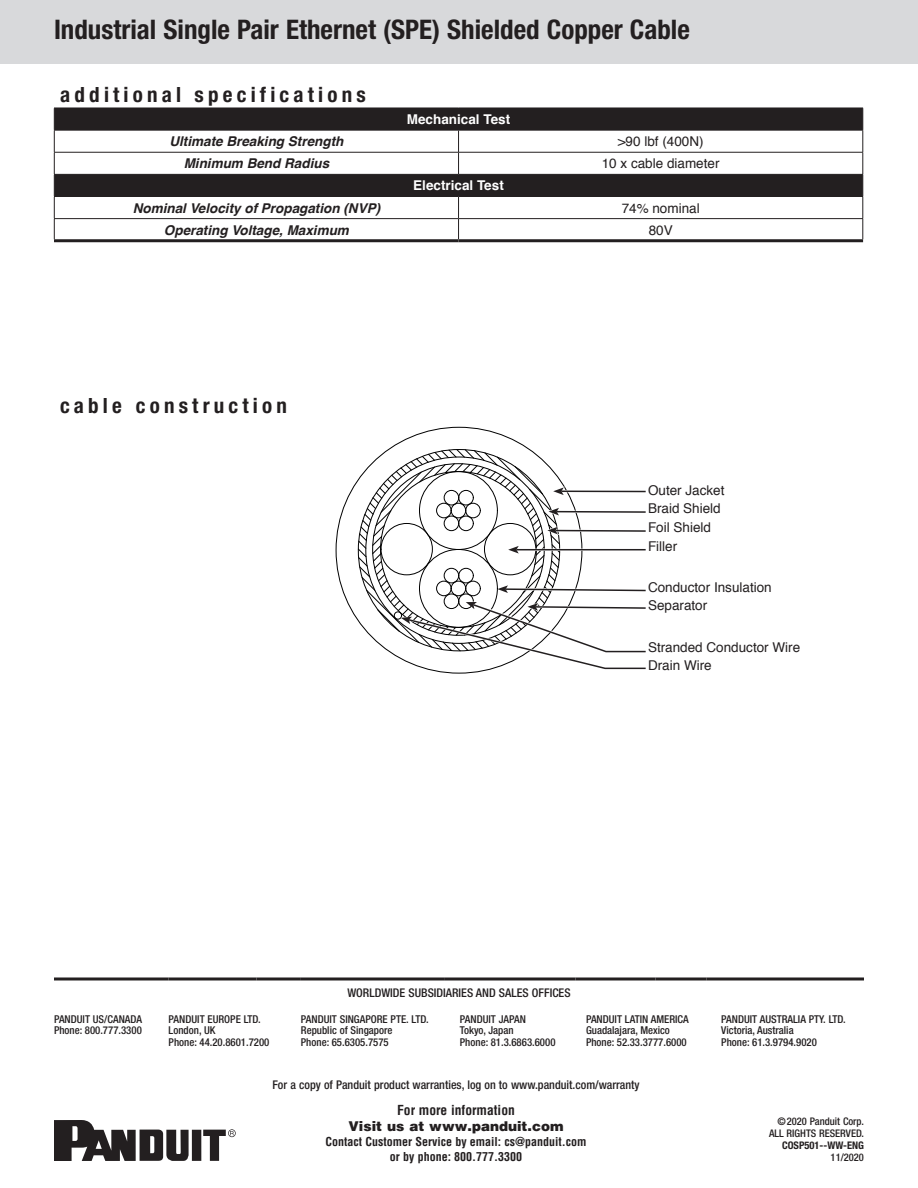
<style>
.page{position:relative;width:918px;height:1188px;background:#fff}
.page>*{position:absolute;margin:0;border:0;box-sizing:border-box;transform-origin:0 0}
.t1{font:700 condensed 27px "Helvetica Neue LT Std";color:#231f20}
.t2{font:700 condensed 21px "Helvetica Neue LT Std";letter-spacing:.2em;color:#231f20}
.t3{font:13.5px/18.9px "Helvetica";color:#231f20}
.t4{font:italic 700 13.5px "Helvetica";color:#231f20}
.t5{font:700 13.5px "Helvetica";color:#fff}
.t6{font:900 13.5px "Helvetica";color:#231f20}
.t7{font:700 condensed 13.5px "Helvetica";color:#231f20}
.t8{font:500 condensed 12px "Helvetica Neue LT Std";color:#231f20}
.t9{font:700 condensed 12px/15px "Helvetica";color:#231f20;text-align:center}
.t10{font:500 condensed 10.8px/11.7px "Helvetica Neue LT Std";color:#231f20}
.t11{font:500 condensed 10.5px/12px "Helvetica Neue LT Std";color:#231f20;text-align:right}
.t12{font:700 condensed 10.5px "Helvetica Neue LT Std";color:#231f20}
</style>
<div class="page">
<div style="left:0;top:0;width:918px;height:64px;background:#d8d9db"></div>
<svg style="left:55px;top:109px;width:808px;height:87px;fill:#231f20"></svg>
<hr style="left:54px;top:108px;width:405px;height:1px;background:#231f20">
<hr style="left:459px;top:108px;width:404px;height:1px;background:#231f20">
<hr style="left:54px;top:130px;width:405px;height:1px;background:#231f20">
<hr style="left:459px;top:130px;width:404px;height:1px;background:#231f20">
<hr style="left:54px;top:152px;width:405px;height:1px;background:#231f20">
<hr style="left:459px;top:152px;width:404px;height:1px;background:#231f20">
<svg style="left:458px;top:130px;width:1px;height:44px"></svg>
<hr style="left:54px;top:174px;width:405px;height:1px;background:#231f20">
<hr style="left:459px;top:174px;width:404px;height:1px;background:#231f20">
<hr style="left:54px;top:196px;width:405px;height:1px;background:#231f20">
<hr style="left:459px;top:196px;width:404px;height:1px;background:#231f20">
<hr style="left:54px;top:218px;width:405px;height:1px;background:#231f20">
<hr style="left:459px;top:218px;width:404px;height:1px;background:#231f20">
<svg style="left:458px;top:197px;width:1px;height:42px"></svg>
<hr style="left:54px;top:239px;width:405px;height:3px;background:#231f20">
<hr style="left:459px;top:239px;width:404px;height:3px;background:#231f20">
<svg style="left:54px;top:108px;width:1px;height:131px"></svg>
<svg style="left:863px;top:108px;width:1px;height:131px"></svg>
<hr style="left:54px;top:977px;width:115px;height:3px;background:#231f20">
<hr style="left:169px;top:977px;width:88px;height:3px;background:#231f20">
<hr style="left:256px;top:977px;width:45px;height:3px;background:#231f20">
<hr style="left:301px;top:977px;width:144px;height:3px;background:#231f20">
<hr style="left:445px;top:977px;width:131px;height:3px;background:#231f20">
<hr style="left:576px;top:977px;width:80px;height:3px;background:#231f20">
<hr style="left:656px;top:977px;width:50px;height:3px;background:#231f20">
<hr style="left:706px;top:977px;width:158px;height:3px;background:#231f20">
<svg style="left:54px;top:1120px;width:182px;height:41px"></svg>
<svg style="left:358px;top:449px;width:288px;height:221px"></svg>
<h1 class="t1" style="left:54px;top:13px;width:637px">Industrial Single Pair Ethernet (SPE) Shielded Copper Cable</h1>
<h2 class="t2" style="left:60px;top:82px;width:307px">additional specifications</h2>
<p class="t5" style="left:407px;top:108px;width:105px">Mechanical Test</p>
<p class="t4" style="left:169px;top:130px;width:176px">Ultimate Breaking Strength</p>
<p class="t3" style="left:618px;top:132px;width:87px">&gt;90 lbf (400N)</p>
<p class="t4" style="left:184px;top:153px;width:147px">Minimum Bend Radius</p>
<p class="t3" style="left:602px;top:155px;width:119px">10 x cable diameter</p>
<p class="t5" style="left:413px;top:175px;width:92px">Electrical Test</p>
<p class="t4" style="left:133px;top:197px;width:249px">Nominal Velocity of Propagation (NVP)</p>
<p class="t3" style="left:622px;top:199px;width:80px">74% nominal</p>
<p class="t4" style="left:164px;top:219px;width:187px">Operating Voltage, Maximum</p>
<p class="t3" style="left:649px;top:221px;width:26px">80V</p>
<h2 class="t2" style="left:60px;top:393px;width:228px">cable construction</h2>
<p class="t3" style="left:648px;top:481px;width:78px">Outer Jacket<br>Braid Shield<br>Foil Shield<br>Filler</p>
<p class="t3" style="left:648px;top:578px;width:125px">Conductor Insulation</p>
<p class="t3" style="left:648px;top:597px;width:61px">Separator</p>
<p class="t3" style="left:648px;top:639px;width:154px;line-height:17.9px">Stranded Conductor Wire<br>Drain Wire</p>
<p class="t8" style="left:347px;top:986px;width:225px">WORLDWIDE SUBSIDIARIES AND SALES OFFICES</p>
<p class="t10" style="left:54px;top:1013px;width:90px">PANDUIT US/CANADA<br>Phone: 800.777.3300</p>
<p class="t10" style="left:169px;top:1013px;width:102px">PANDUIT EUROPE LTD.<br>London, UK<br>Phone: 44.20.8601.7200</p>
<p class="t10" style="left:301px;top:1013px;width:129px">PANDUIT SINGAPORE PTE. LTD.<br>Republic of Singapore<br>Phone: 65.6305.7575</p>
<p class="t10" style="left:460px;top:1013px;width:97px">PANDUIT JAPAN<br>Tokyo, Japan<br>Phone: 81.3.6863.6000</p>
<p class="t10" style="left:586px;top:1013px;width:104px">PANDUIT LATIN AMERICA<br>Guadalajara, Mexico<br>Phone: 52.33.3777.6000</p>
<p class="t10" style="left:721px;top:1013px;width:126px">PANDUIT AUSTRALIA PTY. LTD.<br>Victoria, Australia<br>Phone: 61.3.9794.9020</p>
<p class="t8" style="left:272px;top:1078px;width:369px">For a copy of Panduit product warranties, log on to www.panduit.com/warranty</p>
<p class="t7" style="left:397px;top:1101px;width:119px">For more information</p>
<p class="t6" style="left:348px;top:1117px;width:217px">Visit us at www.panduit.com</p>
<p class="t9" style="left:325px;top:1134px;width:263px">Contact Customer Service by email: cs@panduit.com or by phone: 800.777.3300</p>
<p class="t11" style="left:769px;top:1115px;width:96px">©2020 Panduit Corp.<br>ALL RIGHTS RESERVED.</p>
<p class="t12" style="left:782px;top:1139px;width:83px">COSP501--WW-ENG</p>
<p class="t11" style="left:831px;top:1151px;width:35px">11/2020</p>
</div>
